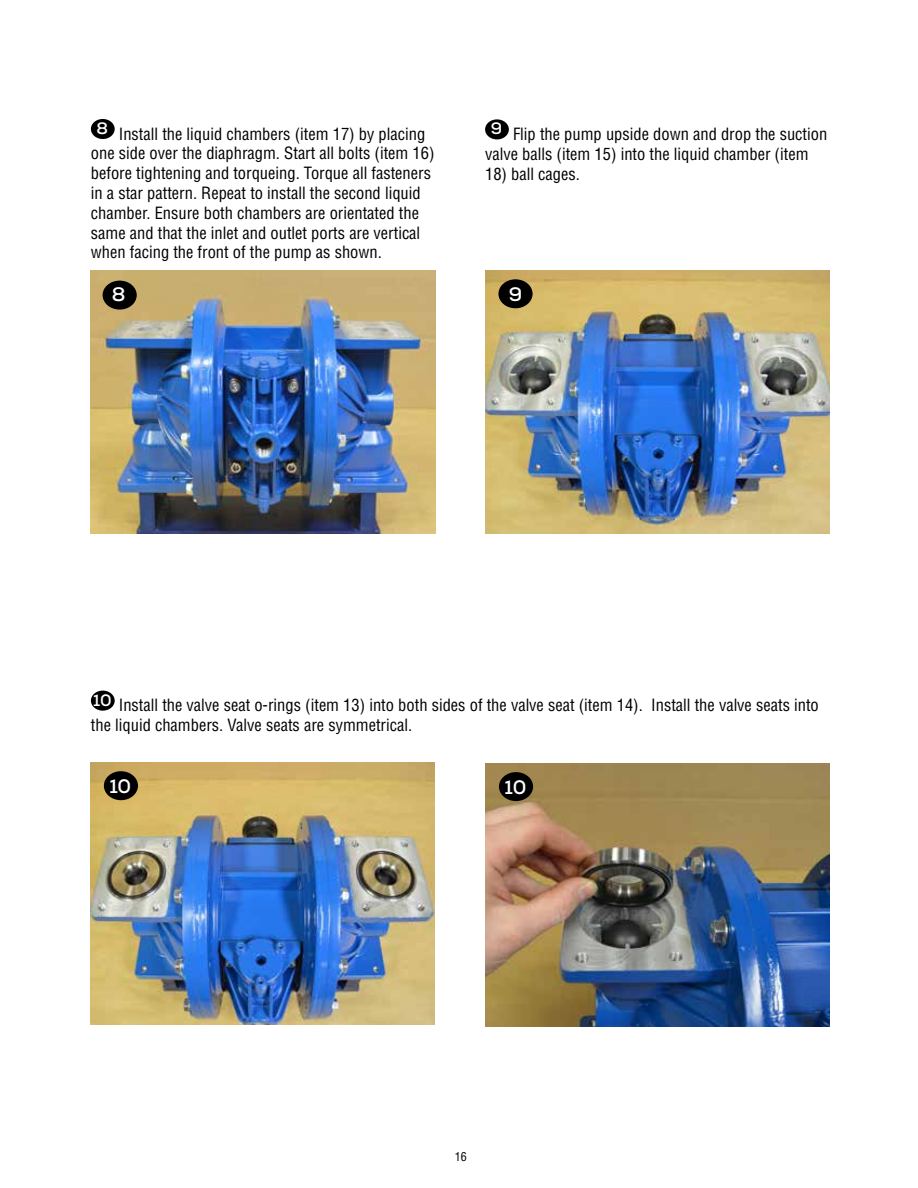
<style>
.page{position:relative;width:918px;height:1188px;background:#fff}
.page>*{position:absolute;margin:0;border:0;box-sizing:border-box;transform-origin:0 0}
.t1{font:700 19.5px "Nexa";color:#fff}
.t2{font:condensed 16.5px/19.8px "Helvetica";color:#000}
.t3{font:condensed 12px "Helvetica";color:#000}
</style>
<div class="page">
<div style="left:91px;top:119px;width:24px;height:20px;background:#000;border-radius:50%"></div>
<img style="left:91px;top:271px;width:344px;height:262px">
<img style="left:485px;top:271px;width:345px;height:262px">
<div style="left:485px;top:119px;width:24px;height:20px;background:#000;border-radius:50%"></div>
<div style="left:91px;top:691px;width:24px;height:20px;background:#000;border-radius:50%"></div>
<img style="left:90px;top:763px;width:344px;height:261px">
<div style="left:498px;top:279px;width:35px;height:29px;background:#000;border-radius:50%"></div>
<div style="left:103px;top:281px;width:34px;height:29px;background:#000;border-radius:50%"></div>
<div style="left:104px;top:771px;width:34px;height:29px;background:#000;border-radius:50%"></div>
<img style="left:485px;top:764px;width:345px;height:263px">
<div style="left:499px;top:772px;width:34px;height:29px;background:#000;border-radius:50%"></div>
<p class="t2" style="left:91px;top:123px;width:345px;text-indent:6px"><sup>8</sup> Install the liquid chambers (item 17) by placing one side over the diaphragm. Start all bolts (item 16) before tightening and torqueing. Torque all fasteners in a star pattern. Repeat to install the second liquid chamber. Ensure both chambers are orientated the same and that the inlet and outlet ports are vertical when facing the front of the pump as shown.</p>
<p class="t2" style="left:485px;top:124px;width:344px;text-indent:6px"><sup>9</sup> Flip the pump upside down and drop the suction valve balls (item 15) into the liquid chamber (item</p>
<p class="t2" style="left:485px;top:163px;width:96px">18) ball cages.</p>
<p class="t1" style="left:112px;top:282px;width:15px">8</p>
<p class="t1" style="left:509px;top:282px;width:15px">9</p>
<p class="t2" style="left:91px;top:695px;width:729px"><sup>10</sup> Install the valve seat o-rings (item 13) into both sides of the valve seat (item 14). Install the valve seats into the liquid chambers. Valve seats are symmetrical.</p>
<p class="t1" style="left:109px;top:774px;width:23px">10</p>
<p class="t1" style="left:505px;top:775px;width:23px">10</p>
<p class="t3" style="left:455px;top:1149px;width:13px">16</p>
</div>
